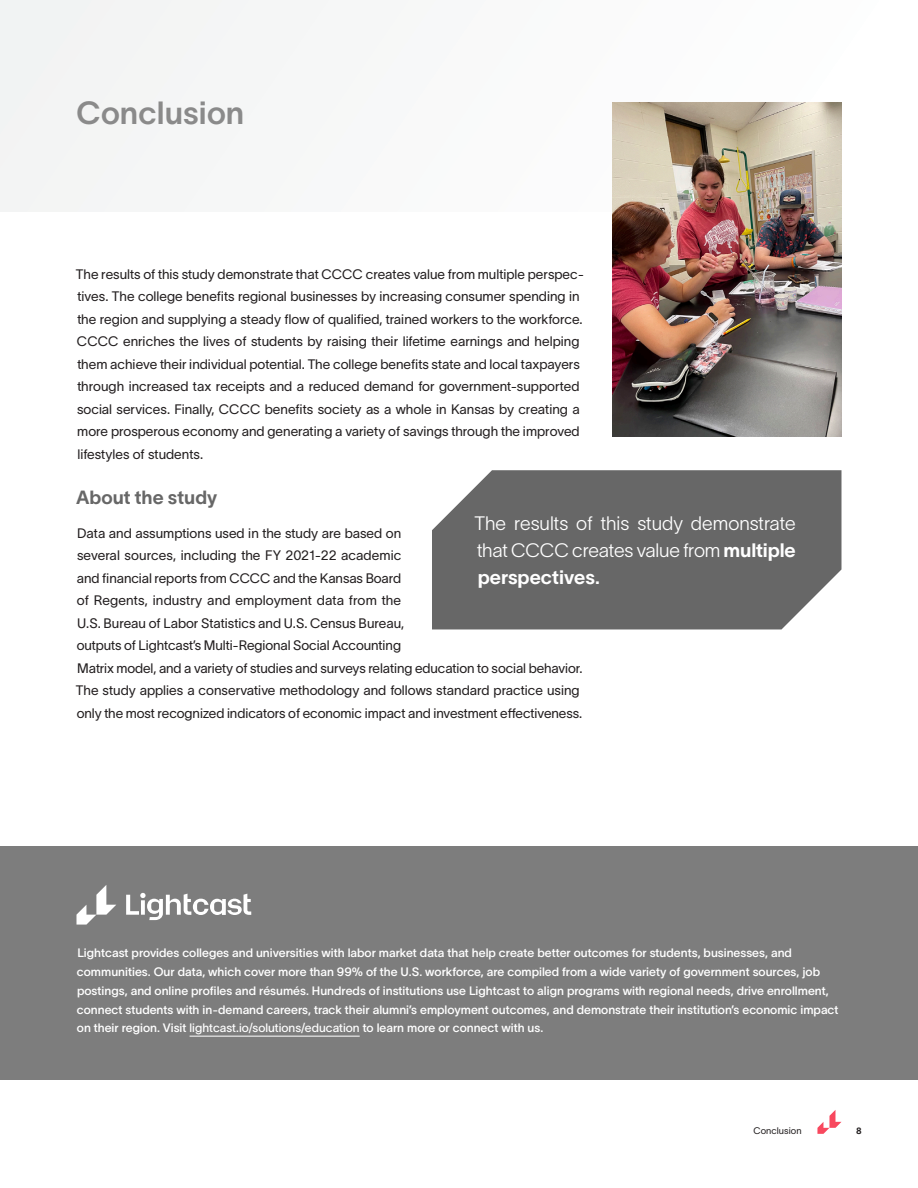
<style>
.page{position:relative;width:918px;height:1188px;background:#fff}
.page>*{position:absolute;margin:0;border:0;box-sizing:border-box;transform-origin:0 0}
.Heading_2_Grey{font:31.5px "TWK Lausanne 600";color:#8a8a8a}
.PullQuote_Grey{font:19.2px/27px "TWK Lausanne 200";letter-spacing:-.01em;color:#fff;text-align:justify}
.Heading_3_Grey{font:18.75px "TWK Lausanne 700";color:#676767}
.t1{font:13.5px/22.5px "TWK Lausanne 300";color:#231f20}
.SideText_AboutLightcast_Paragraph{font:12px/18.8px "TWK Lausanne 500";color:#fff}
.RunningFooter_Chapter{font:9.3px "TWK Lausanne 300";letter-spacing:.005em;color:#231f20}
.t2{font:9px "TWK Lausanne 800";color:#231f20}
.s1{font-family:"TWK Lausanne 700"}
.s2{font-family:"TWK Lausanne 400"}
</style>
<div class="page">
<svg style="left:817px;top:1110px;width:24px;height:24px"></svg>
<div style="left:0;top:0;width:918px;height:212px;background:#f7f8f9"></div>
<img style="left:612px;top:103px;width:230px;height:333px">
<div style="left:0;top:846px;width:918px;height:234px;background:#7d7d7d"></div>
<hr style="left:190px;top:1036px;width:170px;height:1px;background:#fff">
<svg style="left:77px;top:885px;width:39px;height:40px"></svg>
<svg style="left:126px;top:893px;width:125px;height:27px"></svg>
<div style="left:432px;top:470px;width:410px;height:159px;background:#676767"></div>
<p class="Heading_2_Grey" style="left:76px;top:91px;width:169px">Conclusion</p>
<p class="t1" style="left:76px;top:262px;width:510px">The results of this study demonstrate that CCCC creates value from multiple perspec&shy;tives. The college benefits regional businesses by increasing consumer spending in the region and supplying a steady flow of qualified, trained workers to the workforce.<br>CCCC enriches the lives of students by raising their lifetime earnings and helping them achieve their individual potential. The college benefits state and local taxpayers through increased tax receipts and a reduced demand for government-supported social services. Finally, CCCC benefits society as a whole in Kansas by creating a more prosperous economy and generating a variety of savings through the improved lifestyles of students.</p>
<p class="Heading_3_Grey" style="left:76px;top:484px;width:143px">About the study</p>
<p class="t1" style="left:76px;top:521px;width:508px">Data and assumptions used in the study are based on<br>several sources, including the FY 2021-22 academic<br>and financial reports from CCCC and the Kansas Board<br>of Regents, industry and employment data from the<br>U.S. Bureau of Labor Statistics and U.S. Census Bureau,<br>outputs of Lightcast’s Multi-Regional Social Accounting<br>Matrix model, and a variety of studies and surveys relating education to social behavior.<br>The study applies a conservative methodology and follows standard practice using only the most recognized indicators of economic impact and investment effectiveness.</p>
<p class="PullQuote_Grey" style="left:475px;top:508px;width:323px">The results of this study demonstrate that CCCC creates value from <span class="s1">multiple perspectives.</span></p>
<p class="SideText_AboutLightcast_Paragraph" style="left:77px;top:943px;width:763px">Lightcast provides colleges and universities with labor market data that help create better outcomes for students, businesses, and communities. Our data, which cover more than 99% of the U.S. workforce, are compiled from a wide variety of government sources, job postings, and online profiles and résumés. Hundreds of institutions use Lightcast to align programs with regional needs, drive enrollment, connect students with in-demand careers, track their alumni’s employment outcomes, and demonstrate their institution’s economic impact on their region. Visit <span class="s2">lightcast.io/solutions/education</span> to learn more or connect with us.</p>
<p class="RunningFooter_Chapter" style="left:753px;top:1124px;width:50px">Conclusion</p>
<p class="t2" style="left:856px;top:1124px;width:7px">8</p>
</div>
